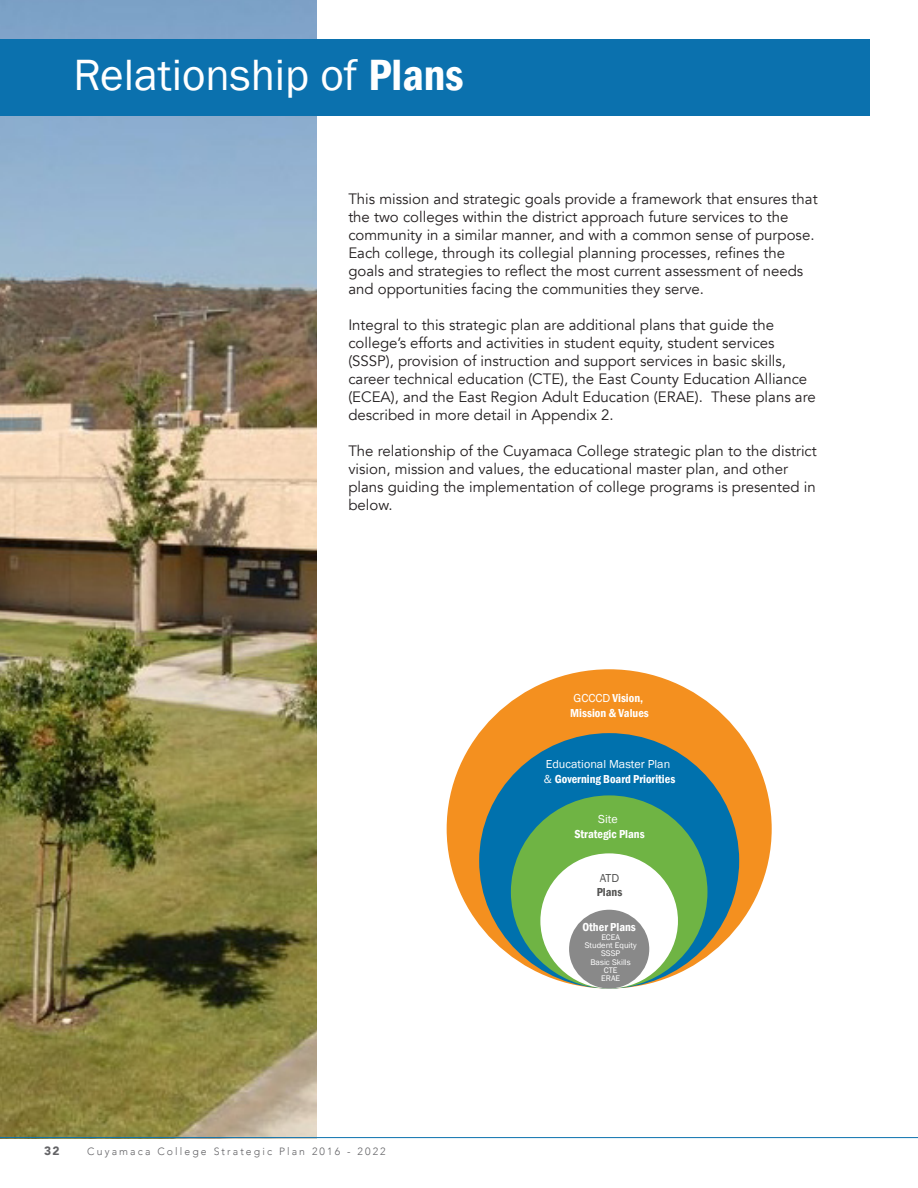
<style>
.page{position:relative;width:918px;height:1188px;background:#fff}
.page>*{position:absolute;margin:0;border:0;box-sizing:border-box;transform-origin:0 0}
.t1{font:45px "Franklin Gothic";color:#fff}
.t2{font:15px/18px "Avenir";color:#231f20}
.t3{font:900 12px "Avenir";color:#636366}
.t4{font:600 condensed 11.85px/14.2px "Franklin Gothic";color:#fff}
.t5{font:600 condensed 11.85px/14.2px "Franklin Gothic";color:#545453}
.t6{font:300 10.5px "Avenir";letter-spacing:.2em;color:#636366}
.t7{font:8.25px/8.2px "Franklin Gothic";color:#fff;text-align:center}
.s1{font-weight:600;font-stretch:condensed}
.s2{font-weight:400;font-stretch:normal}
</style>
<div class="page">
<hr style="left:917px;top:0;width:1px;height:1138px;background:#0b71ae">
<img style="left:0;top:0;width:316px;height:1137px">
<div style="left:0;top:39px;width:869px;height:77px;background:#0b71ae"></div>
<hr style="left:0;top:1137px;width:918px;height:1px;background:#0b71ae">
<div style="left:447px;top:669px;width:325px;height:319px;background:#f4901f;border-radius:50%"></div>
<div style="left:479px;top:733px;width:260px;height:255px;background:#0071ad;border-radius:50%"></div>
<div style="left:511px;top:795px;width:196px;height:193px;background:#6fb444;border-radius:50%"></div>
<div style="left:540px;top:853px;width:138px;height:135px;background:#fff;border-radius:50%"></div>
<div style="left:569px;top:910px;width:80px;height:78px;background:#898989;border-radius:50%"></div>
<p class="t1" style="left:73px;top:47px;width:392px">Relationship of <span class="s1">Plans</span></p>
<p class="t2" style="left:348px;top:190px;width:471px">This mission and strategic goals provide a framework that ensures that the two colleges within the district approach future services to the community in a similar manner, and with a common sense of purpose.<br>Each college, through its collegial planning processes, refines the goals and strategies to reflect the most current assessment of needs and opportunities facing the communities they serve.</p>
<p class="t2" style="left:348px;top:316px;width:469px">Integral to this strategic plan are additional plans that guide the college’s efforts and activities in student equity, student services (SSSP), provision of instruction and support services in basic skills, career technical education (CTE), the East County Education Alliance (ECEA), and the East Region Adult Education (ERAE). These plans are described in more detail in Appendix 2.</p>
<p class="t2" style="left:348px;top:442px;width:470px">The relationship of the Cuyamaca College strategic plan to the district vision, mission and values, the educational master plan, and other plans guiding the implementation of college programs is presented in below.</p>
<p class="t4" style="left:570px;top:691px;width:80px"><span class="s2">GCCCD</span> Vision,<br>Mission &amp; Values</p>
<p class="t4" style="left:544px;top:757px;width:133px"><span class="s2">Educational Master Plan &amp;</span> Governing Board Priorities</p>
<p class="t4" style="left:574px;top:812px;width:72px;text-align:center"><span class="s2">Site<br></span>Strategic Plans</p>
<p class="t5" style="left:597px;top:871px;width:27px"><span class="s2">ATD<br></span>Plans</p>
<p class="t3" style="left:44px;top:1141px;width:17px">32</p>
<p class="t6" style="left:87px;top:1145px;width:300px">Cuyamaca College Strategic Plan 2016 - 2022</p>
<p class="t4" style="left:582px;top:920px;width:55px">Other Plans</p>
<p class="t7" style="left:585px;top:933px;width:54px">ECEA<br>Student Equity<br>SSSP<br>Basic Skills<br>CTE<br>ERAE</p>
</div>
